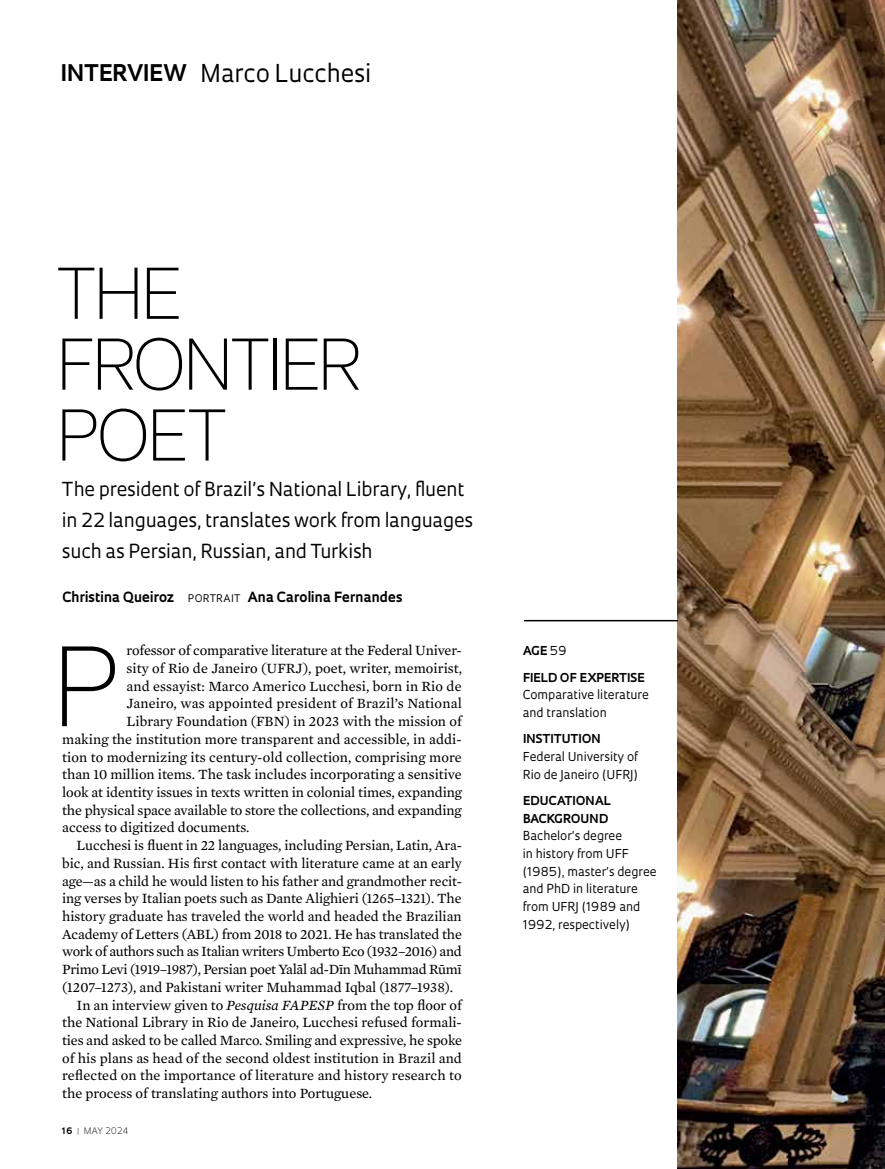
<style>
.page{position:relative;width:885px;height:1169px;background:#fff}
.page>*{position:absolute;margin:0;border:0;box-sizing:border-box;transform-origin:0 0}
.t1{font:200 112.2px "Elza";color:#000}
.t2{font:200 72px/70.8px "Elza";letter-spacing:-.025em;color:#000}
.t3{font:24px "Oculum";letter-spacing:-.01em;color:#000}
.t4{font:18.75px/30.9px "Oculum";letter-spacing:-.01em;color:#000}
.t5{font:14.4px "Mercury Text G2";color:#000}
.t6{font:14.4px "Mercury Text G2";letter-spacing:-.025em;color:#000}
.t7{font:14.4px "Mercury Text G2";letter-spacing:-.02em;color:#000}
.t8{font:700 13.65px "Oculum";letter-spacing:-.005em;color:#000}
.t9{font:12px/17.7px "Oculum";letter-spacing:-.005em;color:#000}
.t10{font:700 12px/26.2px "Oculum";color:#000}
.t11{font:300 8.7px "Oculum";letter-spacing:.01em;color:#000}
.s1{font-weight:700;font-size:22.35px}
.s2{font-weight:400;font-size:10.2px}
.s3{font-style:italic}
.s4{font-weight:700}
.s5{font-weight:700;color:#939598}
.s6{font-weight:400}
</style>
<div class="page">
<img style="left:678px;top:0;width:207px;height:1168px">
<hr style="left:524px;top:620px;width:154px;height:1px;background:#000">
<h3 class="t3" style="left:60px;top:58px;width:313px"><span class="s1">INTERVIEW</span> Marco Lucchesi</h3>
<h2 class="t2" style="left:57px;top:257px;width:305px">THE<br>FRONTIER<br>POET</h2>
<h3 class="t4" style="left:62px;top:473px;width:413px">The president of Brazil’s National Library, fluent in 22 languages, translates work from languages such as Persian, Russian, and Turkish</h3>
<p class="t8" style="left:62px;top:588px;width:342px">Christina Queiroz <span class="s2">PORTRAIT</span> Ana Carolina Fernandes</p>
<h1 class="t1" style="left:53px;top:615px;width:67px">P</h1>
<p class="t5" style="left:127px;top:640px;width:337px">rofessor of comparative literature at the Federal Univer-</p>
<p class="t5" style="left:127px;top:658px;width:337px">sity of Rio de Janeiro (UFRJ), poet, writer, memoirist,</p>
<p class="t5" style="left:127px;top:675px;width:337px">and essayist: Marco Americo Lucchesi, born in Rio de</p>
<p class="t5" style="left:127px;top:693px;width:337px">Janeiro, was appointed president of Brazil’s National</p>
<p class="t5" style="left:127px;top:711px;width:337px">Library Foundation (FBN) in 2023 with the mission of</p>
<p class="t5" style="left:62px;top:728px;width:401px">making the institution more transparent and accessible, in addi-</p>
<p class="t5" style="left:62px;top:746px;width:401px">tion to modernizing its century-old collection, comprising more</p>
<p class="t5" style="left:62px;top:764px;width:401px">than 10 million items. The task includes incorporating a sensitive</p>
<p class="t5" style="left:62px;top:781px;width:401px">look at identity issues in texts written in colonial times, expanding</p>
<p class="t5" style="left:62px;top:799px;width:401px">the physical space available to store the collections, and expanding</p>
<p class="t5" style="left:62px;top:817px;width:189px">access to digitized documents.</p>
<p class="t5" style="left:77px;top:835px;width:387px">Lucchesi is fluent in 22 languages, including Persian, Latin, Ara-</p>
<p class="t5" style="left:62px;top:852px;width:401px">bic, and Russian. His first contact with literature came at an early</p>
<p class="t5" style="left:62px;top:870px;width:401px">age—as a child he would listen to his father and grandmother recit-</p>
<p class="t5" style="left:62px;top:888px;width:401px">ing verses by Italian poets such as Dante Alighieri (1265–1321). The</p>
<p class="t5" style="left:62px;top:905px;width:401px">history graduate has traveled the world and headed the Brazilian</p>
<p class="t5" style="left:62px;top:923px;width:401px">Academy of Letters (ABL) from 2018 to 2021. He has translated the</p>
<p class="t6" style="left:62px;top:941px;width:401px">work of authors such as Italian writers Umberto Eco (1932–2016) and</p>
<p class="t7" style="left:62px;top:959px;width:401px">Primo Levi (1919–1987), Persian poet Yalāl ad-Dīn Muhammad Rūmī</p>
<p class="t5" style="left:62px;top:976px;width:393px">(1207–1273), and Pakistani writer Muhammad Iqbal (1877–1938).</p>
<p class="t5" style="left:77px;top:994px;width:387px">In an interview given to <span class="s3">Pesquisa FAPESP</span> from the top floor of</p>
<p class="t5" style="left:62px;top:1012px;width:401px">the National Library in Rio de Janeiro, Lucchesi refused formali-</p>
<p class="t5" style="left:62px;top:1029px;width:402px">ties and asked to be called Marco. Smiling and expressive, he spoke</p>
<p class="t5" style="left:62px;top:1047px;width:401px">of his plans as head of the second oldest institution in Brazil and</p>
<p class="t5" style="left:62px;top:1065px;width:401px">reflected on the importance of literature and history research to</p>
<p class="t5" style="left:62px;top:1082px;width:312px">the process of translating authors into Portuguese.</p>
<p class="t11" style="left:62px;top:1124px;width:68px"><span class="s4">16</span> <span class="s5">|</span> MAY 2024</p>
<p class="t10" style="left:523px;top:637px;width:123px">AGE <span class="s6">59<br></span>FIELD OF EXPERTISE</p>
<p class="t9" style="left:523px;top:685px;width:128px">Comparative literature and translation</p>
<p class="t10" style="left:523px;top:725px;width:79px">INSTITUTION</p>
<p class="t9" style="left:523px;top:747px;width:117px">Federal University of<br>Rio de Janeiro (UFRJ)</p>
<p class="t10" style="left:523px;top:791px;width:89px;line-height:17.7px">EDUCATIONAL<br>BACKGROUND</p>
<p class="t9" style="left:523px;top:826px;width:135px">Bachelor’s degree<br>in history from UFF (1985), master’s degree and PhD in literature from UFRJ (1989 and<br>1992, respectively)</p>
</div>
